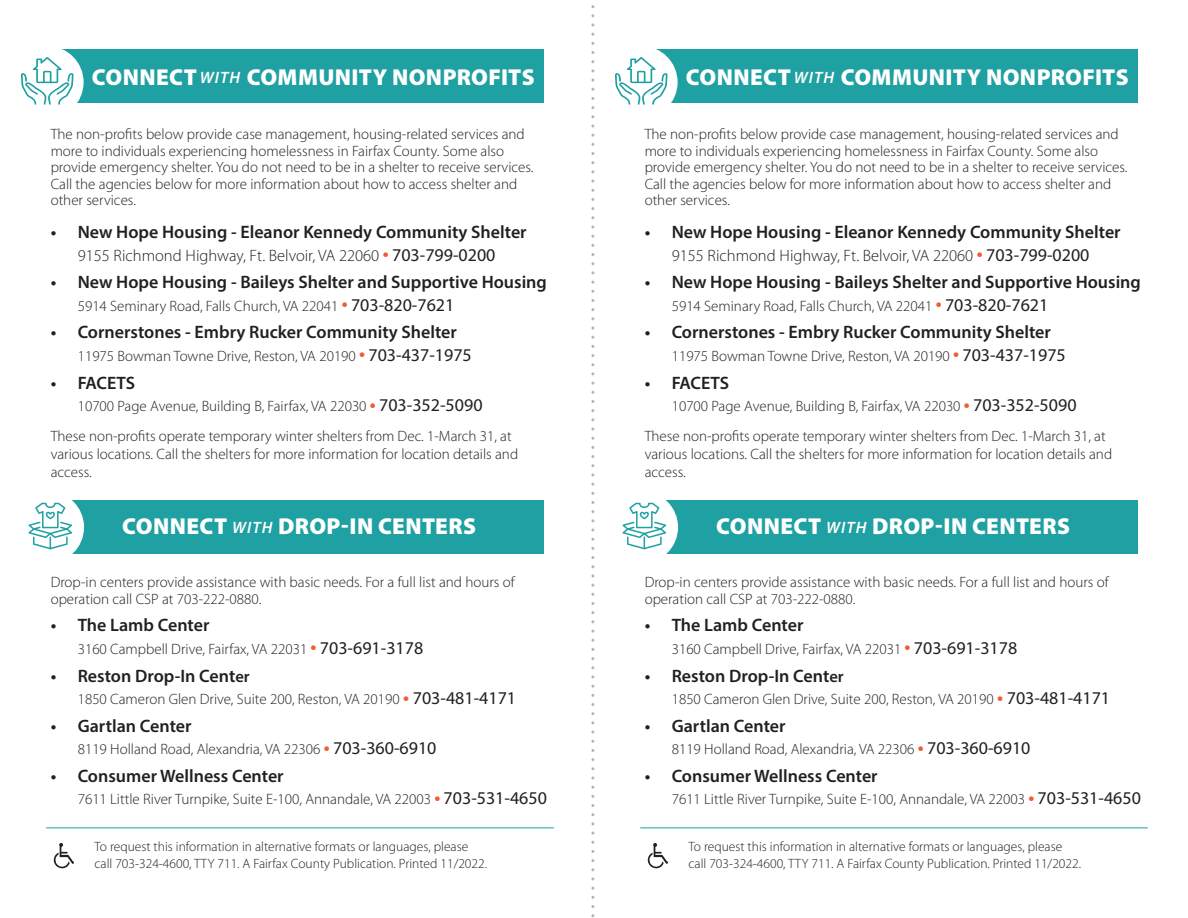
<style>
.page{position:relative;width:1188px;height:918px;background:#fff}
.page>*{position:absolute;margin:0;border:0;box-sizing:border-box;transform-origin:0 0}
.t1{font:900 23.1px "Myriad Pro";letter-spacing:.015em;color:#fff}
.t2{font:600 18px "Myriad Pro";color:#231f20}
.t3{font:300 16.5px "Myriad Pro";color:#231f20}
.t4{font:300 15px/16.5px "Myriad Pro";color:#231f20}
.t5{font:300 13.5px/16.5px "Myriad Pro";color:#231f20}
.s1{font-weight:600;font-style:italic;font-size:16.5px}
.s2{font-weight:900;color:#f15c31}
.s3{font-weight:400;font-size:18px}
.s4{font-weight:900;font-size:16.5px;color:#f15c31}
.s5{font-size:16.5px}
</style>
<div class="page">
<div style="left:50px;top:49px;width:494px;height:54px;background:#1fa0a2"></div>
<div style="left:11px;top:46px;width:73px;height:72px;background:#fff;border-radius:50%"></div>
<svg style="left:54px;top:843px;width:20px;height:26px"></svg>
<hr style="left:46px;top:827px;width:508px;height:1px;background:#1fa0a2">
<svg style="left:21px;top:57px;width:52px;height:48px"></svg>
<div style="left:51px;top:500px;width:493px;height:54px;background:#1fa0a2"></div>
<div style="left:12px;top:491px;width:72px;height:72px;background:#fff;border-radius:50%"></div>
<svg style="left:28px;top:503px;width:44px;height:46px"></svg>
<div style="left:644px;top:49px;width:494px;height:54px;background:#1fa0a2"></div>
<div style="left:605px;top:46px;width:73px;height:72px;background:#fff;border-radius:50%"></div>
<svg style="left:648px;top:843px;width:20px;height:26px"></svg>
<hr style="left:640px;top:827px;width:508px;height:1px;background:#1fa0a2">
<svg style="left:615px;top:57px;width:52px;height:48px"></svg>
<div style="left:645px;top:500px;width:493px;height:54px;background:#1fa0a2"></div>
<div style="left:606px;top:491px;width:72px;height:72px;background:#fff;border-radius:50%"></div>
<svg style="left:622px;top:503px;width:44px;height:46px"></svg>
<svg style="left:591px;top:5px;width:3px;height:912px"></svg>
<p class="t1" style="left:92px;top:61px;width:445px">CONNECT <span class="s1">WITH</span> COMMUNITY NONPROFITS</p>
<p class="t1" style="left:686px;top:61px;width:445px">CONNECT <span class="s1">WITH</span> COMMUNITY NONPROFITS</p>
<p class="t4" style="left:51px;top:126px;width:484px">The non-profits below provide case management, housing-related services and more to individuals experiencing homelessness in Fairfax County. Some also provide emergency shelter. You do not need to be in a shelter to receive services.<br>Call the agencies below for more information about how to access shelter and other services.</p>
<p class="t2" style="left:51px;top:221px;width:478px">• New Hope Housing - Eleanor Kennedy Community Shelter</p>
<p class="t3" style="left:78px;top:245px;width:419px">9155 Richmond Highway, Ft. Belvoir, VA 22060 <span class="s2">•</span> <span class="s3">703-799-0200</span></p>
<p class="t2" style="left:51px;top:271px;width:498px">• New Hope Housing - Baileys Shelter and Supportive Housing</p>
<p class="t4" style="left:78px;top:297px;width:378px">5914 Seminary Road, Falls Church, VA 22041 <span class="s4">•</span> <span class="s3">703-820-7621</span></p>
<p class="t2" style="left:51px;top:321px;width:408px">• Cornerstones - Embry Rucker Community Shelter</p>
<p class="t4" style="left:78px;top:348px;width:396px">11975 Bowman Towne Drive, Reston, VA 20190 <span class="s4">•</span> <span class="s3">703-437-1975</span></p>
<p class="t2" style="left:51px;top:371px;width:86px">• FACETS</p>
<p class="t4" style="left:51px;top:391px;width:463px;line-height:30px;text-align:center">10700 Page Avenue, Building B, Fairfax, VA 22030 <span class="s4">•</span> <span class="s3">703-352-5090<br></span>These non-profits operate temporary winter shelters from Dec. 1-March 31, at</p>
<p class="t4" style="left:51px;top:445px;width:469px;line-height:18px">various locations. Call the shelters for more information for location details and access.</p>
<p class="t4" style="left:645px;top:126px;width:484px">The non-profits below provide case management, housing-related services and more to individuals experiencing homelessness in Fairfax County. Some also provide emergency shelter. You do not need to be in a shelter to receive services.<br>Call the agencies below for more information about how to access shelter and other services.</p>
<p class="t2" style="left:645px;top:221px;width:478px">• New Hope Housing - Eleanor Kennedy Community Shelter</p>
<p class="t3" style="left:672px;top:245px;width:419px">9155 Richmond Highway, Ft. Belvoir, VA 22060 <span class="s2">•</span> <span class="s3">703-799-0200</span></p>
<p class="t2" style="left:645px;top:271px;width:498px">• New Hope Housing - Baileys Shelter and Supportive Housing</p>
<p class="t4" style="left:672px;top:297px;width:378px">5914 Seminary Road, Falls Church, VA 22041 <span class="s4">•</span> <span class="s3">703-820-7621</span></p>
<p class="t2" style="left:645px;top:321px;width:408px">• Cornerstones - Embry Rucker Community Shelter</p>
<p class="t4" style="left:672px;top:348px;width:396px">11975 Bowman Towne Drive, Reston, VA 20190 <span class="s4">•</span> <span class="s3">703-437-1975</span></p>
<p class="t2" style="left:645px;top:371px;width:86px">• FACETS</p>
<p class="t4" style="left:645px;top:391px;width:463px;line-height:30px;text-align:center">10700 Page Avenue, Building B, Fairfax, VA 22030 <span class="s4">•</span> <span class="s3">703-352-5090<br></span>These non-profits operate temporary winter shelters from Dec. 1-March 31, at</p>
<p class="t4" style="left:645px;top:445px;width:469px;line-height:18px">various locations. Call the shelters for more information for location details and access.</p>
<p class="t1" style="left:122px;top:511px;width:356px">CONNECT <span class="s1">WITH</span> DROP-IN CENTERS</p>
<p class="t1" style="left:716px;top:511px;width:356px">CONNECT <span class="s1">WITH</span> DROP-IN CENTERS</p>
<p class="t4" style="left:51px;top:574px;width:465px">Drop-in centers provide assistance with basic needs. For a full list and hours of operation call CSP at 703-222-0880.</p>
<p class="t2" style="left:51px;top:614px;width:160px">• The Lamb Center</p>
<p class="t4" style="left:78px;top:640px;width:347px">3160 Campbell Drive, Fairfax, VA 22031 <span class="s4">•</span> <span class="s3">703-691-3178</span></p>
<p class="t2" style="left:51px;top:664px;width:201px">• Reston Drop-In Cent<span class="s5">er</span></p>
<p class="t4" style="left:78px;top:691px;width:440px">1850 Cameron Glen Drive, Suite 200, Reston, VA 20190 <span class="s4">•</span> <span class="s3">703-481-4171</span></p>
<p class="t2" style="left:51px;top:714px;width:142px">• Gartlan Center</p>
<p class="t4" style="left:78px;top:741px;width:360px">8119 Holland Road, Alexandria, VA 22306 <span class="s4">•</span> <span class="s3">703-360-6910</span></p>
<p class="t2" style="left:51px;top:764px;width:235px">• Consumer Wellness Center</p>
<p class="t4" style="left:78px;top:791px;width:471px">7611 Little River Turnpike, Suite E-100, Annandale, VA 22003 <span class="s4">•</span> <span class="s3">703-531-4650</span></p>
<p class="t4" style="left:645px;top:574px;width:465px">Drop-in centers provide assistance with basic needs. For a full list and hours of operation call CSP at 703-222-0880.</p>
<p class="t2" style="left:645px;top:614px;width:160px">• The Lamb Center</p>
<p class="t4" style="left:672px;top:640px;width:347px">3160 Campbell Drive, Fairfax, VA 22031 <span class="s4">•</span> <span class="s3">703-691-3178</span></p>
<p class="t2" style="left:645px;top:664px;width:201px">• Reston Drop-In Cent<span class="s5">er</span></p>
<p class="t4" style="left:672px;top:691px;width:440px">1850 Cameron Glen Drive, Suite 200, Reston, VA 20190 <span class="s4">•</span> <span class="s3">703-481-4171</span></p>
<p class="t2" style="left:645px;top:714px;width:142px">• Gartlan Center</p>
<p class="t4" style="left:672px;top:741px;width:360px">8119 Holland Road, Alexandria, VA 22306 <span class="s4">•</span> <span class="s3">703-360-6910</span></p>
<p class="t2" style="left:645px;top:764px;width:235px">• Consumer Wellness Center</p>
<p class="t4" style="left:672px;top:791px;width:471px">7611 Little River Turnpike, Suite E-100, Annandale, VA 22003 <span class="s4">•</span> <span class="s3">703-531-4650</span></p>
<p class="t5" style="left:95px;top:839px;width:394px">To request this information in alternative formats or languages, please call 703-324-4600, TTY 711. A Fairfax County Publication. Printed 11/2022.</p>
<p class="t5" style="left:689px;top:839px;width:394px">To request this information in alternative formats or languages, please call 703-324-4600, TTY 711. A Fairfax County Publication. Printed 11/2022.</p>
</div>
